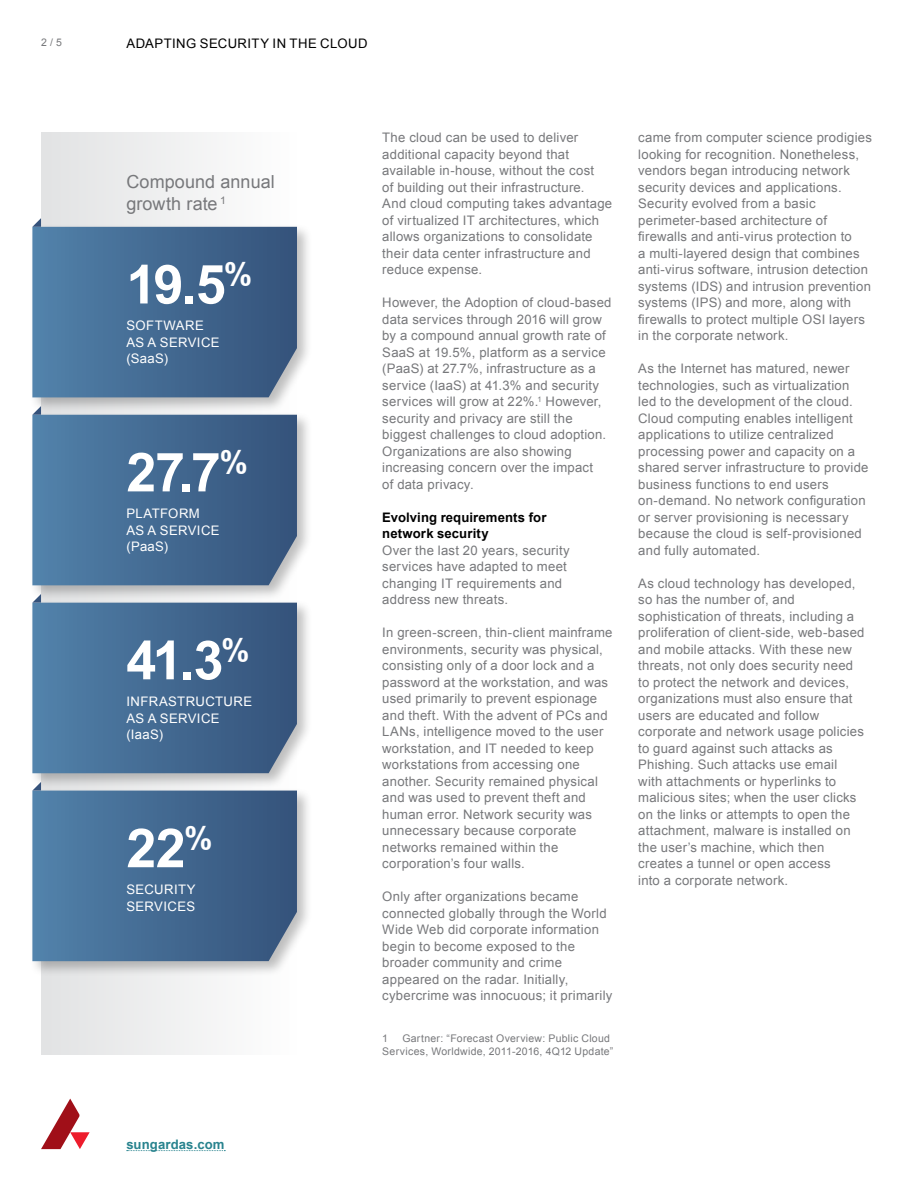
<style>
.page{position:relative;width:918px;height:1188px;background:#fff}
.page>*{position:absolute;margin:0;border:0;box-sizing:border-box;transform-origin:0 0}
.t1{font:700 54px "Arial";letter-spacing:-.04em;color:#fff}
.t2{font:18px/21.8px "Arial";letter-spacing:.005em;color:#77787b}
.t3{font:13.2px/16.5px "Arial";letter-spacing:.02em;color:#77787b}
.t4{font:13.2px/16.5px "Arial";letter-spacing:.03em;color:#fff}
.t5{font:700 13.2px/16.5px "Arial";letter-spacing:.01em;color:#000}
.t6{font:13.2px "Arial";letter-spacing:.035em;color:#000}
.t7{font:700 13.2px "Arial";letter-spacing:.01em;color:#28838e}
.t8{font:10.5px/13.5px "Arial";letter-spacing:.025em;color:#77787b}
</style>
<div class="page">
<svg style="left:127px;top:1150px;width:98px;height:1px"></svg>
<svg style="left:41px;top:1099px;width:49px;height:50px"></svg>
<div style="left:41px;top:133px;width:256px;height:922px;background:linear-gradient(to right,#e1e2e3,#fefefe)"></div>
<div style="left:29px;top:223px;width:284px;height:190px;background:#000;opacity:.25"></div>
<svg style="left:32px;top:227px;width:265px;height:170px;background:#456c93"></svg>
<div style="left:29px;top:411px;width:284px;height:190px;background:#000;opacity:.25"></div>
<svg style="left:32px;top:415px;width:265px;height:170px;background:#456c93"></svg>
<div style="left:29px;top:599px;width:284px;height:190px;background:#000;opacity:.25"></div>
<svg style="left:32px;top:603px;width:265px;height:170px;background:#456c93"></svg>
<div style="left:29px;top:787px;width:284px;height:190px;background:#000;opacity:.25"></div>
<svg style="left:32px;top:791px;width:265px;height:170px;background:#456c93"></svg>
<svg style="left:32px;top:218px;width:9px;height:9px"></svg>
<svg style="left:32px;top:406px;width:9px;height:9px"></svg>
<svg style="left:32px;top:594px;width:9px;height:9px"></svg>
<svg style="left:32px;top:782px;width:9px;height:9px"></svg>
<p class="t8" style="left:41px;top:36px;width:22px">2 / 5</p>
<p class="t6" style="left:126px;top:35px;width:243px">ADAPTING SECURITY IN THE CLOUD</p>
<h2 class="t2" style="left:126px;top:171px;width:150px">Compound annual growth rate <sup>1</sup></h2>
<h1 class="t1" style="left:126px;top:249px;width:127px">19.5<sup>%</sup></h1>
<p class="t4" style="left:126px;top:318px;width:95px">SOFTWARE<br>AS A SERVICE (SaaS)</p>
<h1 class="t1" style="left:126px;top:436px;width:123px">27.7<sup>%</sup></h1>
<p class="t4" style="left:126px;top:505px;width:95px">PLATFORM<br>AS A SERVICE (PaaS)</p>
<h1 class="t1" style="left:126px;top:624px;width:125px">41.3<sup>%</sup></h1>
<p class="t4" style="left:126px;top:693px;width:127px">INFRASTRUCTURE<br>AS A SERVICE (IaaS)</p>
<h1 class="t1" style="left:126px;top:812px;width:88px">22<sup>%</sup></h1>
<p class="t4" style="left:126px;top:881px;width:71px">SECURITY<br>SERVICES</p>
<p class="t7" style="left:126px;top:1136px;width:100px">sungardas.com</p>
<p class="t3" style="left:382px;top:129px;width:231px">The cloud can be used to deliver additional capacity beyond that available in-house, without the cost<br>of building out their infrastructure.<br>And cloud computing takes advantage of virtualized IT architectures, which allows organizations to consolidate their data center infrastructure and reduce expense.</p>
<p class="t3" style="left:382px;top:294px;width:231px">However, the Adoption of cloud-based data services through 2016 will grow by a compound annual growth rate of SaaS at 19.5%, platform as a service (PaaS) at 27.7%, infrastructure as a service (IaaS) at 41.3% and security services will grow at 22%.<sup>1</sup> However, security and privacy are still the biggest challenges to cloud adoption.<br>Organizations are also showing increasing concern over the impact<br>of data privacy.</p>
<p class="t5" style="left:382px;top:509px;width:166px">Evolving requirements for network security</p>
<p class="t3" style="left:382px;top:542px;width:189px">Over the last 20 years, security services have adapted to meet changing IT requirements and address new threats.</p>
<p class="t3" style="left:382px;top:624px;width:232px">In green-screen, thin-client mainframe environments, security was physical, consisting only of a door lock and a password at the workstation, and was used primarily to prevent espionage and theft. With the advent of PCs and LANs, intelligence moved to the user workstation, and IT needed to keep workstations from accessing one another. Security remained physical and was used to prevent theft and human error. Network security was unnecessary because corporate networks remained within the corporation’s four walls.</p>
<p class="t3" style="left:382px;top:888px;width:232px">Only after organizations became connected globally through the World Wide Web did corporate information begin to become exposed to the broader community and crime appeared on the radar. Initially, cybercrime was innocuous; it primarily</p>
<p class="t8" style="left:382px;top:1031px;width:7px">1</p>
<p class="t8" style="left:382px;top:1031px;width:233px;text-indent:20px">Gartner: “Forecast Overview: Public Cloud<br>Services, Worldwide, 2011-2016, 4Q12 Update”</p>
<p class="t3" style="left:638px;top:129px;width:235px">came from computer science prodigies looking for recognition. Nonetheless, vendors began introducing network security devices and applications.<br>Security evolved from a basic perimeter-based architecture of firewalls and anti-virus protection to<br>a multi-layered design that combines anti-virus software, intrusion detection systems (IDS) and intrusion prevention systems (IPS) and more, along with firewalls to protect multiple OSI layers in the corporate network.</p>
<p class="t3" style="left:638px;top:360px;width:232px">As the Internet has matured, newer technologies, such as virtualization led to the development of the cloud.<br>Cloud computing enables intelligent applications to utilize centralized processing power and capacity on a shared server infrastructure to provide business functions to end users on-demand. No network configuration or server provisioning is necessary because the cloud is self-provisioned and fully automated.</p>
<p class="t3" style="left:638px;top:575px;width:228px">As cloud technology has developed, so has the number of, and sophistication of threats, including a proliferation of client-side, web-based and mobile attacks. With these new threats, not only does security need to protect the network and devices, organizations must also ensure that users are educated and follow corporate and network usage policies to guard against such attacks as Phishing. Such attacks use email with attachments or hyperlinks to malicious sites; when the user clicks on the links or attempts to open the attachment, malware is installed on the user’s machine, which then creates a tunnel or open access<br>into a corporate network.</p>
</div>
